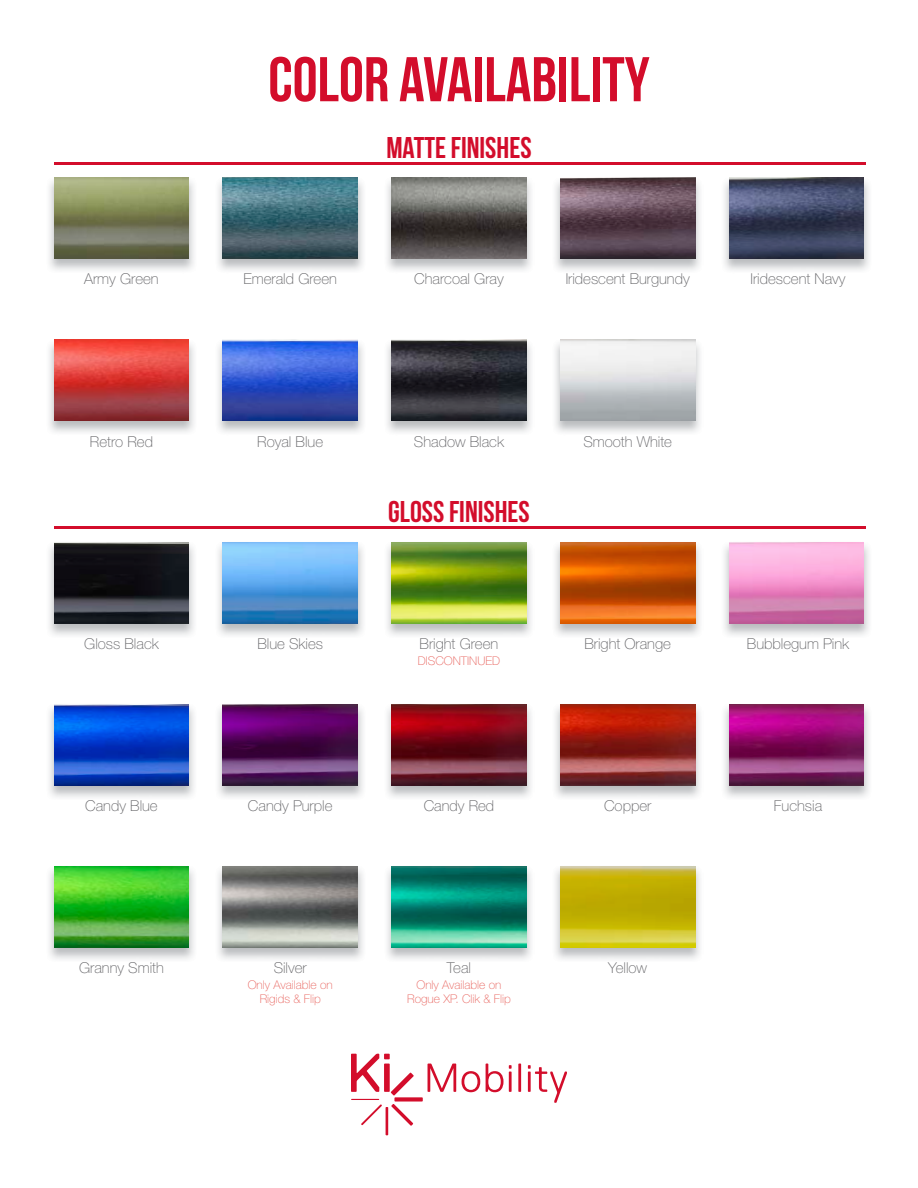
<style>
.page{position:relative;width:918px;height:1188px;background:#fff}
.page>*{position:absolute;margin:0;border:0;box-sizing:border-box;transform-origin:0 0}
.t1{font:63px "Bebas Neue";color:#d30d2b}
.t2{font:30px "Bebas Neue";color:#d30d2b}
.t3{font:100 15px "Helvetica Neue";color:#636366}
.t4{font:100 12px/14.4px "Helvetica Neue";color:#e8615b;text-align:center}
</style>
<div class="page">
<img style="left:54px;top:178px;width:135px;height:81px">
<img style="left:218px;top:177px;width:145px;height:93px">
<img style="left:223px;top:178px;width:135px;height:81px">
<img style="left:387px;top:177px;width:144px;height:93px">
<img style="left:392px;top:178px;width:134px;height:81px">
<img style="left:555px;top:177px;width:145px;height:93px">
<img style="left:560px;top:178px;width:135px;height:81px">
<img style="left:724px;top:177px;width:145px;height:93px">
<img style="left:729px;top:178px;width:135px;height:81px">
<img style="left:49px;top:339px;width:145px;height:93px">
<img style="left:54px;top:340px;width:135px;height:81px">
<img style="left:218px;top:339px;width:145px;height:93px">
<img style="left:223px;top:340px;width:135px;height:81px">
<img style="left:387px;top:339px;width:144px;height:93px">
<img style="left:392px;top:340px;width:134px;height:81px">
<img style="left:555px;top:339px;width:145px;height:93px">
<img style="left:560px;top:340px;width:135px;height:81px">
<img style="left:49px;top:546px;width:145px;height:89px">
<img style="left:54px;top:542px;width:135px;height:81px">
<img style="left:218px;top:542px;width:145px;height:93px">
<img style="left:223px;top:542px;width:135px;height:81px">
<img style="left:724px;top:546px;width:145px;height:89px">
<img style="left:729px;top:542px;width:135px;height:81px">
<img style="left:49px;top:708px;width:145px;height:89px">
<img style="left:54px;top:704px;width:135px;height:81px">
<img style="left:218px;top:704px;width:145px;height:93px">
<img style="left:223px;top:704px;width:135px;height:81px">
<img style="left:387px;top:704px;width:144px;height:93px">
<img style="left:392px;top:704px;width:134px;height:81px">
<img style="left:555px;top:704px;width:145px;height:93px">
<img style="left:560px;top:704px;width:135px;height:81px">
<img style="left:724px;top:708px;width:145px;height:89px">
<img style="left:729px;top:704px;width:135px;height:81px">
<img style="left:49px;top:870px;width:145px;height:89px">
<img style="left:54px;top:866px;width:135px;height:81px">
<img style="left:218px;top:866px;width:145px;height:93px">
<img style="left:223px;top:866px;width:135px;height:81px">
<img style="left:387px;top:866px;width:144px;height:93px">
<img style="left:392px;top:866px;width:134px;height:81px">
<img style="left:555px;top:866px;width:145px;height:93px">
<img style="left:560px;top:866px;width:135px;height:81px">
<img style="left:555px;top:542px;width:145px;height:93px">
<img style="left:560px;top:542px;width:135px;height:81px">
<img style="left:387px;top:542px;width:144px;height:93px">
<img style="left:392px;top:542px;width:134px;height:81px">
<hr style="left:54px;top:527px;width:812px;height:2px;background:#d30d2b">
<hr style="left:54px;top:162px;width:812px;height:2px;background:#d30d2b">
<svg style="left:351px;top:1054px;width:216px;height:81px"></svg>
<h1 class="t1" style="left:268px;top:45px;width:383px">COLOR AVAILABILITY</h1>
<h2 class="t2" style="left:386px;top:131px;width:147px">MATTE FINISHES</h2>
<p class="t3" style="left:84px;top:270px;width:76px">Army Green</p>
<p class="t3" style="left:244px;top:270px;width:95px">Emerald Green</p>
<p class="t3" style="left:414px;top:270px;width:91px">Charcoal Gray</p>
<p class="t3" style="left:566px;top:270px;width:126px">Iridescent Burgundy</p>
<p class="t3" style="left:751px;top:270px;width:96px">Iridescent Navy</p>
<p class="t3" style="left:90px;top:433px;width:65px">Retro Red</p>
<p class="t3" style="left:257px;top:433px;width:67px">Royal Blue</p>
<p class="t3" style="left:414px;top:433px;width:92px">Shadow Black</p>
<p class="t3" style="left:583px;top:433px;width:90px">Smooth White</p>
<h2 class="t2" style="left:388px;top:495px;width:143px">GLOSS FINISHES</h2>
<p class="t3" style="left:84px;top:635px;width:76px">Gloss Black</p>
<p class="t3" style="left:257px;top:635px;width:67px">Blue Skies</p>
<p class="t3" style="left:420px;top:635px;width:80px">Bright Green</p>
<p class="t3" style="left:584px;top:635px;width:88px">Bright Orange</p>
<p class="t3" style="left:747px;top:635px;width:104px">Bubblegum Pink</p>
<p class="t4" style="left:418px;top:654px;width:84px">DISCONTINUED</p>
<p class="t3" style="left:85px;top:797px;width:74px">Candy Blue</p>
<p class="t3" style="left:248px;top:797px;width:86px">Candy Purple</p>
<p class="t3" style="left:424px;top:797px;width:72px">Candy Red</p>
<p class="t3" style="left:604px;top:797px;width:49px">Copper</p>
<p class="t3" style="left:774px;top:797px;width:50px">Fuchsia</p>
<p class="t3" style="left:79px;top:959px;width:86px">Granny Smith</p>
<p class="t3" style="left:274px;top:959px;width:35px">Silver</p>
<p class="t3" style="left:447px;top:959px;width:26px">Teal</p>
<p class="t3" style="left:608px;top:959px;width:40px">Yellow</p>
<p class="t4" style="left:248px;top:978px;width:86px">Only Available on<br>Rigids &amp; Flip</p>
<p class="t4" style="left:407px;top:978px;width:105px">Only Available on<br>Rogue XP. Clik &amp; Flip</p>
</div>
